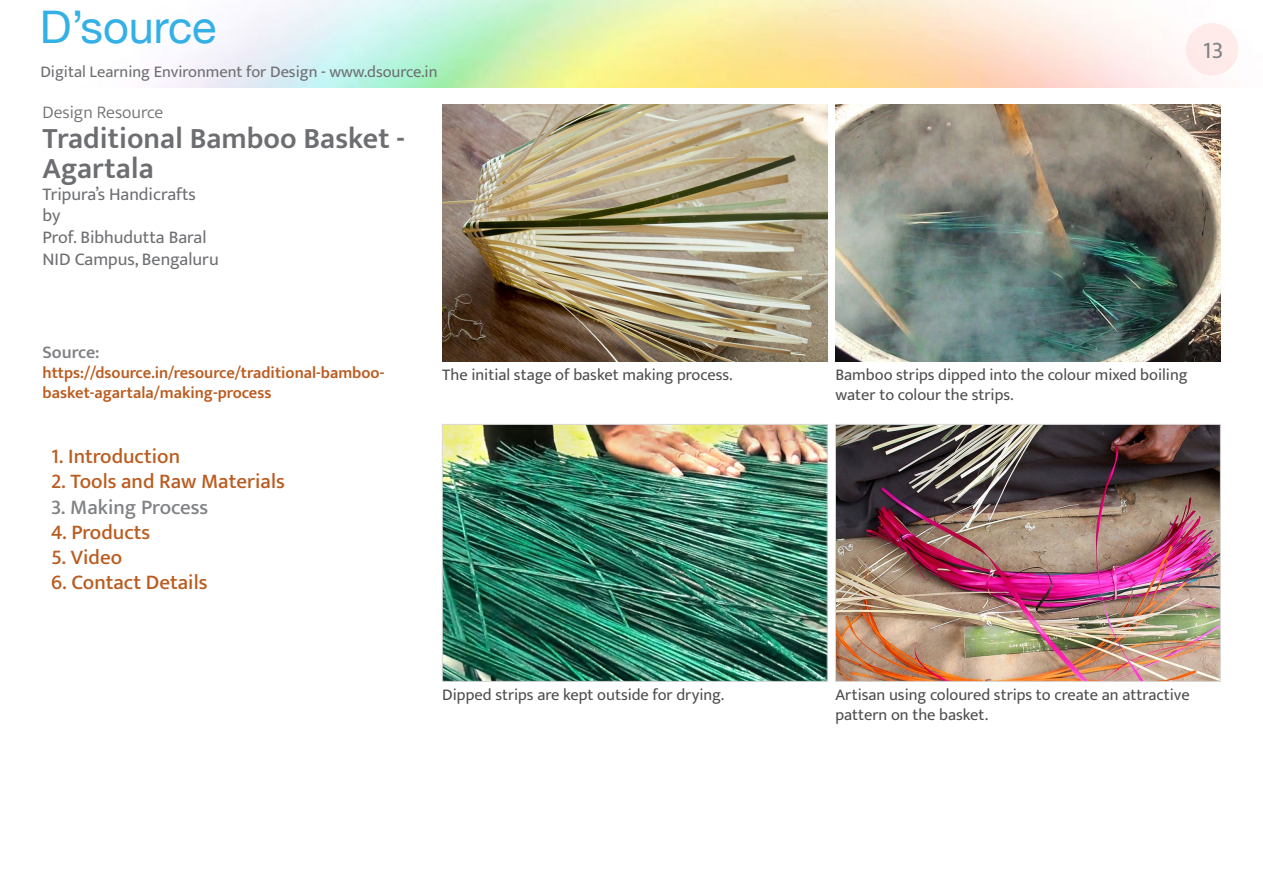
<style>
.page{position:relative;width:1263px;height:893px;background:#fff}
.page>*{position:absolute;margin:0;border:0;box-sizing:border-box;transform-origin:0 0}
.t1{font:45px "Helvetica Neue";color:#33b0e5}
.t2{font:600 30px/30px "Ek Mukta";color:#6d6e71}
.t3{font:24px "Ek Mukta";color:#808285}
.t4{font:500 21px "Ek Mukta";color:#ba5c20}
.t5{font:500 21px "Ek Mukta";color:#808285}
.t6{font:18px/21.6px "Ek Mukta";color:#6d6e71}
.t7{font:300 18px "Ek Mukta";color:#6d6e71}
.t8{font:600 18px "Ek Mukta";color:#808285}
.t9{font:16.5px/19.8px "Ek Mukta";color:#4d4d4f}
.t10{font:600 16.5px/19.8px "Ek Mukta";color:#bb5c20}
.t11{font:16.5px "Ek Mukta";color:#6d6e71}
</style>
<div class="page">
<div style="left:1186px;top:23px;width:52px;height:52px;background:#feebea;border-radius:50%"></div>
<img style="left:442px;top:105px;width:385px;height:257px">
<img style="left:444px;top:426px;width:381px;height:253px">
<div style="left:442px;top:424px;width:385px;height:257px;border:1px solid #d9d9d9"></div>
<img style="left:835px;top:105px;width:385px;height:257px">
<img style="left:837px;top:426px;width:381px;height:253px">
<div style="left:835px;top:424px;width:385px;height:257px;border:1px solid #d9d9d9"></div>
<h1 class="t1" style="left:40px;top:0;width:178px">D’source</h1>
<p class="t11" style="left:40px;top:62px;width:399px">Digital Learning Environment for Design - www.dsource.in</p>
<p class="t7" style="left:43px;top:101px;width:122px">Design Resource</p>
<h2 class="t2" style="left:43px;top:123px;width:364px">Traditional Bamboo Basket -<br>Agartala</h2>
<p class="t6" style="left:43px;top:183px;width:178px">Tripura’s Handicrafts<br>by<br>Prof. Bibhudutta Baral<br>NID Campus, Bengaluru</p>
<p class="t8" style="left:43px;top:342px;width:59px">Source:</p>
<p class="t10" style="left:43px;top:363px;width:343px">https://dsource.in/resource/traditional-bamboo&shy;basket-agartala/making-process</p>
<p class="t4" style="left:51px;top:444px;width:131px">1. Introduction</p>
<p class="t4" style="left:51px;top:469px;width:235px">2. Tools and Raw Materials</p>
<p class="t5" style="left:51px;top:494px;width:159px">3. Making Process</p>
<p class="t4" style="left:51px;top:519px;width:101px">4. Products</p>
<p class="t4" style="left:51px;top:544px;width:73px">5. Video</p>
<p class="t4" style="left:51px;top:570px;width:158px">6. Contact Details</p>
<p class="t9" style="left:442px;top:365px;width:292px">The initial stage of basket making process.</p>
<p class="t9" style="left:442px;top:684px;width:283px">Dipped strips are kept outside for drying.</p>
<h3 class="t3" style="left:1203px;top:35px;width:22px">13</h3>
<p class="t9" style="left:835px;top:365px;width:354px">Bamboo strips dipped into the colour mixed boiling water to colour the strips.</p>
<p class="t9" style="left:835px;top:684px;width:356px">Artisan using coloured strips to create an attractive pattern on the basket.</p>
</div>
